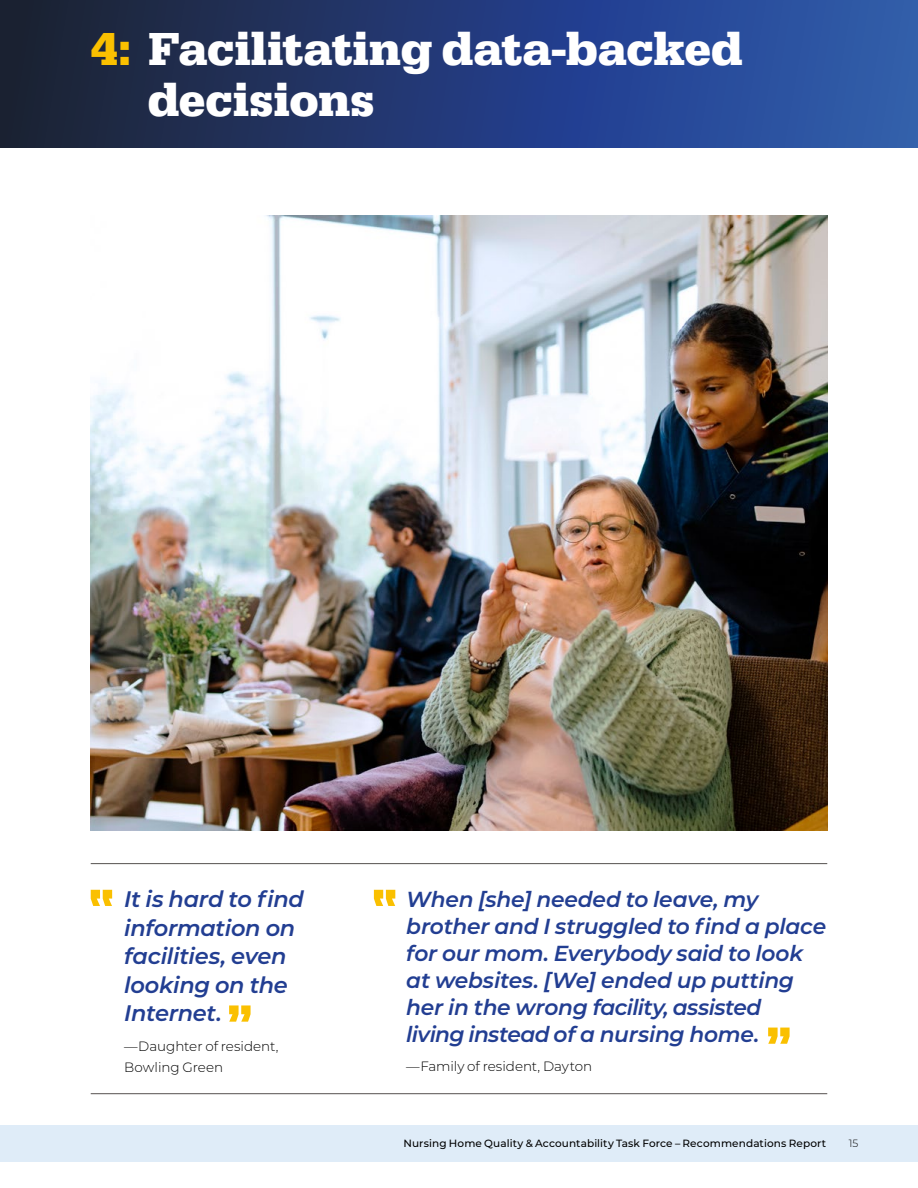
<style>
.page{position:relative;width:918px;height:1188px;background:#fff}
.page>*{position:absolute;margin:0;border:0;box-sizing:border-box;transform-origin:0 0}
.t1{font:700 48px/51px "Serifa";letter-spacing:-.005em;color:#fff}
.t2{font:italic 600 22.5px/28.5px "Montserrat";letter-spacing:-.015em;color:#223e92}
.t3{font:italic 600 21.75px/27px "Montserrat";letter-spacing:-.015em;color:#223e92}
.t4{font:300 13.5px/21px "Montserrat";color:#000}
.t5{font:500 10.5px "Montserrat";letter-spacing:.01em;color:#000}
.t6{font:300 10.5px "Montserrat";color:#000}
.s1{color:#fac000}
</style>
<div class="page">
<div style="left:0;top:1125px;width:918px;height:37px;background:#dfecf8"></div>
<div style="left:0;top:0;width:918px;height:147px;background:linear-gradient(to right,#1a1f36,#2e59b8)"></div>
<hr style="left:91px;top:863px;width:736px;height:1px;background:#55514f">
<hr style="left:91px;top:1093px;width:736px;height:1px;background:#55514f">
<img style="left:91px;top:215px;width:736px;height:616px">
<svg style="left:374px;top:890px;width:21px;height:16px"></svg>
<svg style="left:768px;top:1028px;width:22px;height:16px"></svg>
<svg style="left:91px;top:890px;width:21px;height:16px"></svg>
<svg style="left:229px;top:1005px;width:22px;height:17px"></svg>
<h1 class="t1" style="left:148px;top:23px;width:597px;text-indent:-57px"><span class="s1">4:</span> Facilitating data-backed decisions</h1>
<p class="t2" style="left:124px;top:884px;width:181px">It is hard to find information on facilities, even looking on the<br>Internet.</p>
<p class="t4" style="left:124px;top:1035px;width:156px">—Daughter of resident,<br>Bowling Green</p>
<p class="t3" style="left:406px;top:884px;width:421px">When [she] needed to leave, my brother and I struggled to find a place for our mom. Everybody said to look at websites. [We] ended up putting her in the wrong facility, assisted<br>living instead of a nursing home.</p>
<p class="t4" style="left:406px;top:1055px;width:188px">—Family of resident, Dayton</p>
<p class="t5" style="left:403px;top:1136px;width:424px">Nursing Home Quality &amp; Accountability Task Force – Recommendations Report</p>
<p class="t6" style="left:849px;top:1136px;width:11px">15</p>
</div>
